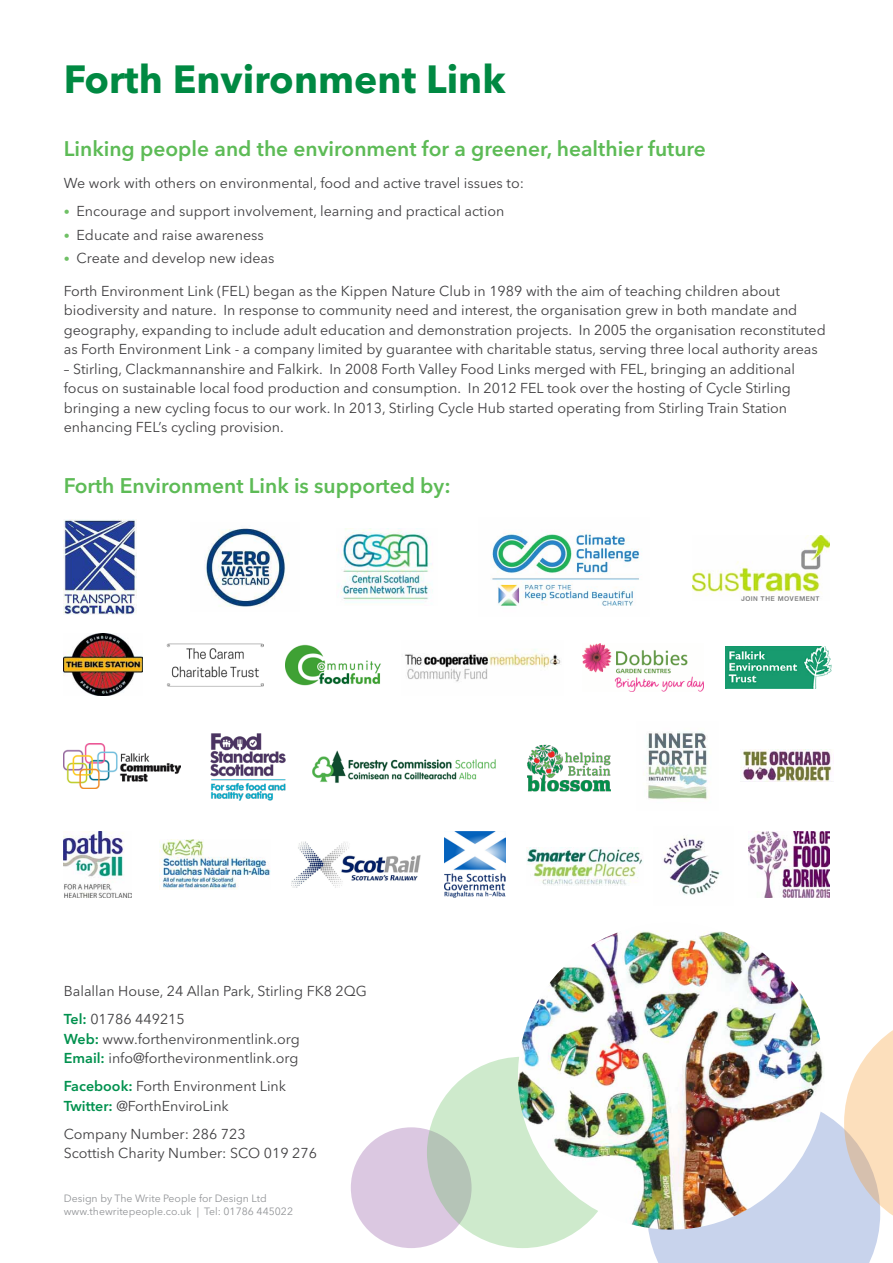
<style>
.page{position:relative;width:893px;height:1263px;background:#fff}
.page>*{position:absolute;margin:0;border:0;box-sizing:border-box;transform-origin:0 0}
.t1{font:700 39px "Avenir Next LT Pro";letter-spacing:-.01em;color:#008942}
.t2{font:600 21px "Avenir Next LT Pro";color:#5dbb56}
.t3{font:14.25px/19.5px "Avenir Next LT Pro";color:#414042}
.t4{font:10.5px/12.6px "Avenir Next LT Pro";color:#939598}
.s1{font-weight:600;font-size:12px;color:#6fc065}
.s2{font-weight:600;color:#00914e}
</style>
<div class="page">
<div style="left:351px;top:1127px;width:121px;height:121px;background:#dbc8e1;border-radius:50%"></div>
<svg style="left:427px;top:1057px;width:191px;height:191px;background:#cae4c9"></svg>
<svg style="left:647px;top:1010px;width:246px;height:253px"></svg>
<img style="left:286px;top:644px;width:95px;height:42px">
<img style="left:491px;top:531px;width:151px;height:75px">
<img style="left:404px;top:649px;width:157px;height:33px">
<img style="left:338px;top:528px;width:95px;height:75px">
<img style="left:583px;top:644px;width:120px;height:48px">
<img style="left:312px;top:750px;width:184px;height:33px">
<img style="left:64px;top:744px;width:116px;height:44px">
<img style="left:725px;top:647px;width:107px;height:41px">
<img style="left:210px;top:733px;width:76px;height:68px">
<img style="left:527px;top:744px;width:84px;height:48px">
<img style="left:64px;top:831px;width:68px;height:66px">
<img style="left:291px;top:841px;width:130px;height:47px">
<img style="left:445px;top:831px;width:61px;height:66px">
<img style="left:526px;top:848px;width:118px;height:37px">
<img style="left:160px;top:839px;width:110px;height:50px">
<img style="left:663px;top:837px;width:58px;height:58px">
<img style="left:692px;top:535px;width:137px;height:65px">
<img style="left:64px;top:633px;width:79px;height:63px">
<img style="left:167px;top:644px;width:96px;height:42px">
<img style="left:742px;top:749px;width:90px;height:32px">
<img style="left:64px;top:520px;width:72px;height:94px">
<img style="left:749px;top:831px;width:80px;height:66px">
<img style="left:205px;top:528px;width:84px;height:79px">
<img style="left:518px;top:923px;width:307px;height:306px;border-radius:153px">
<img style="left:644px;top:732px;width:64px;height:68px">
<h1 class="t1" style="left:64px;top:56px;width:443px">Forth Environment Link</h1>
<h2 class="t2" style="left:64px;top:135px;width:644px">Linking people and the environment for a greener, healthier future</h2>
<p class="t3" style="left:64px;top:173px;width:462px">We work with others on environmental, food and active travel issues to:</p>
<p class="t3" style="left:64px;top:201px;width:442px"><span class="s1">•</span> Encourage and support involvement, learning and practical action</p>
<p class="t3" style="left:64px;top:225px;width:202px"><span class="s1">•</span> Educate and raise awareness</p>
<p class="t3" style="left:64px;top:249px;width:212px"><span class="s1">•</span> Create and develop new ideas</p>
<p class="t3" style="left:64px;top:281px;width:763px">Forth Environment Link (FEL) began as the Kippen Nature Club in 1989 with the aim of teaching children about biodiversity and nature. In response to community need and interest, the organisation grew in both mandate and geography, expanding to include adult education and demonstration projects. In 2005 the organisation reconstituted as Forth Environment Link - a company limited by guarantee with charitable status, serving three local authority areas</p>
<p class="t3" style="left:64px;top:359px;width:733px">– Stirling, Clackmannanshire and Falkirk. In 2008 Forth Valley Food Links merged with FEL, bringing an additional focus on sustainable local food production and consumption. In 2012 FEL took over the hosting of Cycle Stirling bringing a new cycling focus to our work. In 2013, Stirling Cycle Hub started operating from Stirling Train Station enhancing FEL’s cycling provision.</p>
<h2 class="t2" style="left:64px;top:473px;width:388px">Forth Environment Link is supported by:</h2>
<p class="t3" style="left:64px;top:977px;width:305px;line-height:28px">Balallan House, 24 Allan Park, Stirling FK8 2QG<br><span class="s2">Tel:</span> 01786 449215</p>
<p class="t3" style="left:64px;top:1029px;width:237px"><span class="s2">Web:</span> www.forthenvironmentlink.org<br><span class="s2">Email:</span> info@forthevironmentlink.org</p>
<p class="t3" style="left:64px;top:1076px;width:224px"><span class="s2">Facebook:</span> Forth Environment Link<br><span class="s2">Twitter:</span> @ForthEnviroLink</p>
<p class="t3" style="left:64px;top:1124px;width:255px">Company Number: 286 723<br>Scottish Charity Number: SCO 019 276</p>
<p class="t4" style="left:64px;top:1192px;width:231px">Design by The Write People for Design Ltd www.thewritepeople.co.uk | Tel: 01786 445022</p>
</div>
